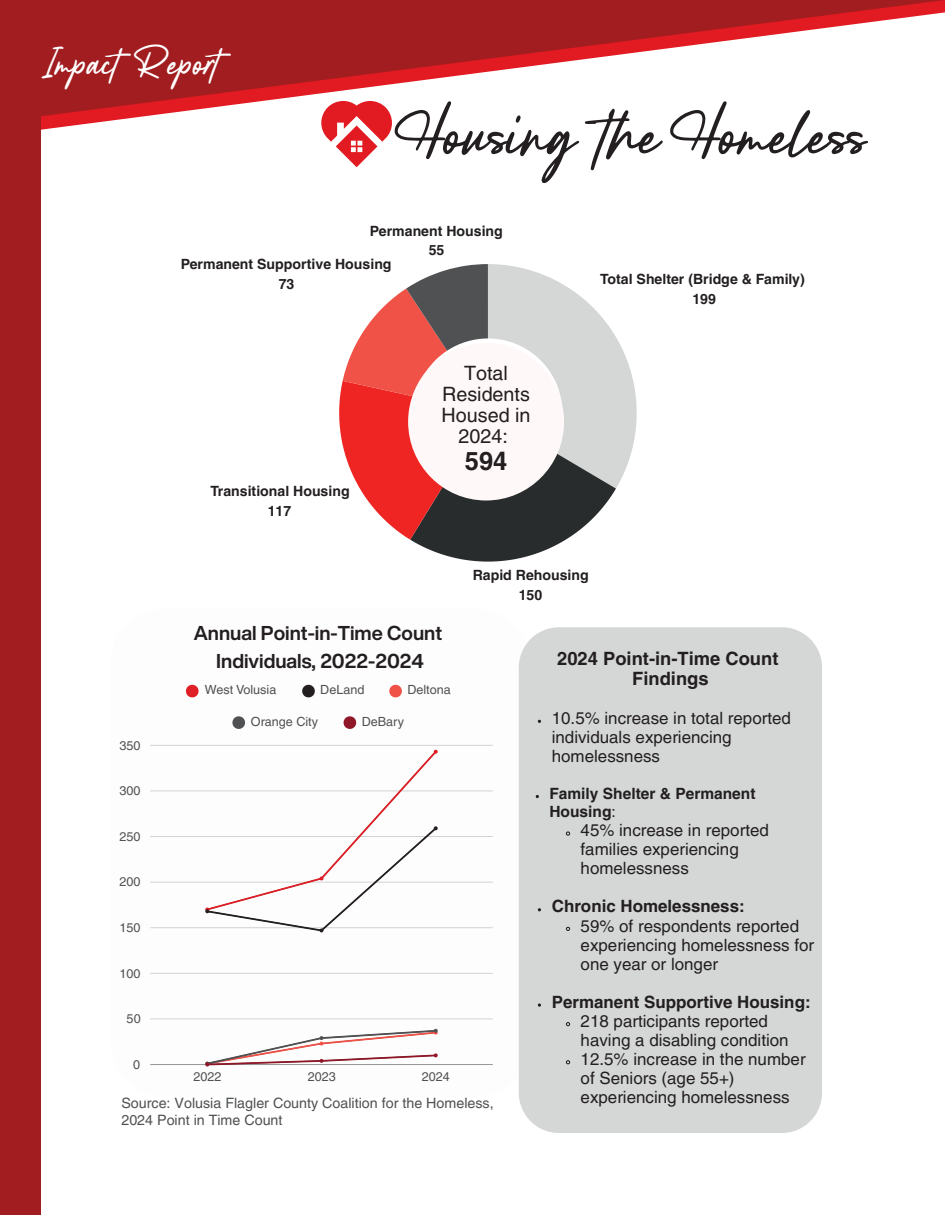
<style>
.page{position:relative;width:945px;height:1215px;background:#fff}
.page>*{position:absolute;margin:0;border:0;box-sizing:border-box;transform-origin:0 0}
.t1{font:78px "Lancaste Script Demo";color:#231f20}
.t2{font:45px "Lancaste Script Demo";color:#fff}
.t3{font:700 25.35px "Helvetica LT Pro";color:#231f20}
.t4{font:700 19.8px/27.5px "Helvetica Now Display";color:#231f20;text-align:center}
.t5{font:19.8px/21.1px "Helvetica LT Pro";color:#231f20;text-align:center}
.t6{font:700 18.3px/20.1px "Helvetica LT Pro";color:#231f20;text-align:center}
.t7{font:16.95px/19px "Helvetica LT Pro";color:#231f20}
.t8{font:700 16.95px "Helvetica LT Pro";color:#231f20}
.t9{font:700 15.45px/18px "Helvetica LT Pro";color:#231f20}
.t10{font:14.25px/17px "Helvetica LT Pro";color:#4f5152}
.t11{font:700 14.1px/20px "Helvetica LT Pro";color:#231f20;text-align:center}
.t12{font:12.6px "Helvetica LT Pro";color:#4f5152}
.s1{font-weight:400}
</style>
<div class="page">
<div style="left:0;top:1px;width:40px;height:1214px;background:#a21d20"></div>
<svg style="left:0;top:0;width:945px;height:122px;fill:#a21d20"></svg>
<svg style="left:321px;top:101px;width:71px;height:66px"></svg>
<svg style="left:339px;top:264px;width:298px;height:298px"></svg>
<svg style="left:186px;top:685px;width:13px;height:12px"></svg>
<svg style="left:302px;top:685px;width:13px;height:12px"></svg>
<svg style="left:389px;top:685px;width:13px;height:12px"></svg>
<svg style="left:232px;top:716px;width:13px;height:13px"></svg>
<svg style="left:344px;top:716px;width:12px;height:13px"></svg>
<hr style="left:150px;top:1064px;width:343px;height:1px;background:#989999">
<hr style="left:150px;top:1019px;width:343px;height:1px;background:#ebeaea">
<hr style="left:150px;top:973px;width:343px;height:1px;background:#d9d9d9">
<hr style="left:150px;top:927px;width:343px;height:1px;background:#dcdbdc">
<hr style="left:150px;top:882px;width:343px;height:1px;background:#e2e2e2">
<hr style="left:150px;top:836px;width:343px;height:1px;background:#d3d3d3">
<hr style="left:150px;top:791px;width:343px;height:1px;background:#ebeaea">
<hr style="left:150px;top:745px;width:343px;height:1px;background:#d9d9d9">
<svg style="left:205px;top:750px;width:233px;height:182px"></svg>
<svg style="left:205px;top:1029px;width:233px;height:38px"></svg>
<div style="left:519px;top:627px;width:303px;height:506px;background:#d5d7d7"></div>
<svg style="left:565px;top:831px;width:6px;height:5px"></svg>
<svg style="left:565px;top:926px;width:6px;height:6px"></svg>
<svg style="left:565px;top:1021px;width:6px;height:6px"></svg>
<svg style="left:565px;top:1059px;width:6px;height:6px"></svg>
<h2 class="t2" style="left:46px;top:38px;width:176px">Impact Report</h2>
<h1 class="t1" style="left:408px;top:91px;width:460px">Housing the Homeless</h1>
<p class="t11" style="left:370px;top:221px;width:134px;line-height:19.4px">Permanent Housing<br>55</p>
<p class="t11" style="left:181px;top:255px;width:212px;line-height:19.4px">Permanent Supportive Housing<br>73</p>
<p class="t11" style="left:210px;top:481px;width:141px">Transitional Housing<br>117</p>
<p class="t5" style="left:442px;top:362px;width:90px">Total<br>Residents<br>Housed in<br>2024:</p>
<h3 class="t3" style="left:465px;top:445px;width:44px">594</h3>
<p class="t11" style="left:600px;top:270px;width:206px">Total Shelter (Bridge &amp; Family)<br>199</p>
<p class="t11" style="left:473px;top:565px;width:118px">Rapid Rehousing<br>150</p>
<p class="t4" style="left:194px;top:620px;width:250px">Annual Point-in-Time Count<br>Individuals, 2022-2024</p>
<p class="t12" style="left:120px;top:738px;width:23px">350</p>
<p class="t12" style="left:120px;top:784px;width:23px">300</p>
<p class="t12" style="left:120px;top:829px;width:23px">250</p>
<p class="t12" style="left:120px;top:875px;width:23px">200</p>
<p class="t12" style="left:120px;top:920px;width:23px">150</p>
<p class="t12" style="left:120px;top:966px;width:23px">100</p>
<p class="t12" style="left:127px;top:1012px;width:16px">50</p>
<p class="t12" style="left:133px;top:1057px;width:9px">0</p>
<p class="t12" style="left:205px;top:683px;width:73px">West Volusia</p>
<p class="t12" style="left:320px;top:683px;width:46px">DeLand</p>
<p class="t12" style="left:407px;top:683px;width:45px">Deltona</p>
<p class="t12" style="left:251px;top:714px;width:69px">Orange City</p>
<p class="t12" style="left:362px;top:714px;width:44px">DeBary</p>
<p class="t12" style="left:193px;top:1069px;width:30px">2022</p>
<p class="t12" style="left:308px;top:1069px;width:30px">2023</p>
<p class="t12" style="left:422px;top:1069px;width:30px">2024</p>
<p class="t10" style="left:121px;top:1095px;width:374px">Source: Volusia Flagler County Coalition for the Homeless,<br>2024 Point in Time Count</p>
<p class="t6" style="left:557px;top:648px;width:223px">2024 Point-in-Time Count<br>Findings</p>
<p class="t7" style="left:552px;top:708px;width:241px">10.5% increase in total reported individuals experiencing homelessness</p>
<p class="t9" style="left:549px;top:785px;width:208px">Family Shelter &amp; Permanent<br>Housing<span class="s1">:</span></p>
<p class="t7" style="left:581px;top:821px;width:190px">45% increase in reported families experiencing homelessness</p>
<p class="t8" style="left:552px;top:896px;width:194px">Chronic Homelessness:</p>
<p class="t7" style="left:581px;top:916px;width:235px">59% of respondents reported experiencing homelessness for one year or longer</p>
<p class="t8" style="left:552px;top:991px;width:260px">Permanent Supportive Housing:</p>
<p class="t7" style="left:581px;top:1011px;width:227px">218 participants reported having a disabling condition<br>12.5% increase in the number of Seniors (age 55+) experiencing homelessness</p>
</div>
